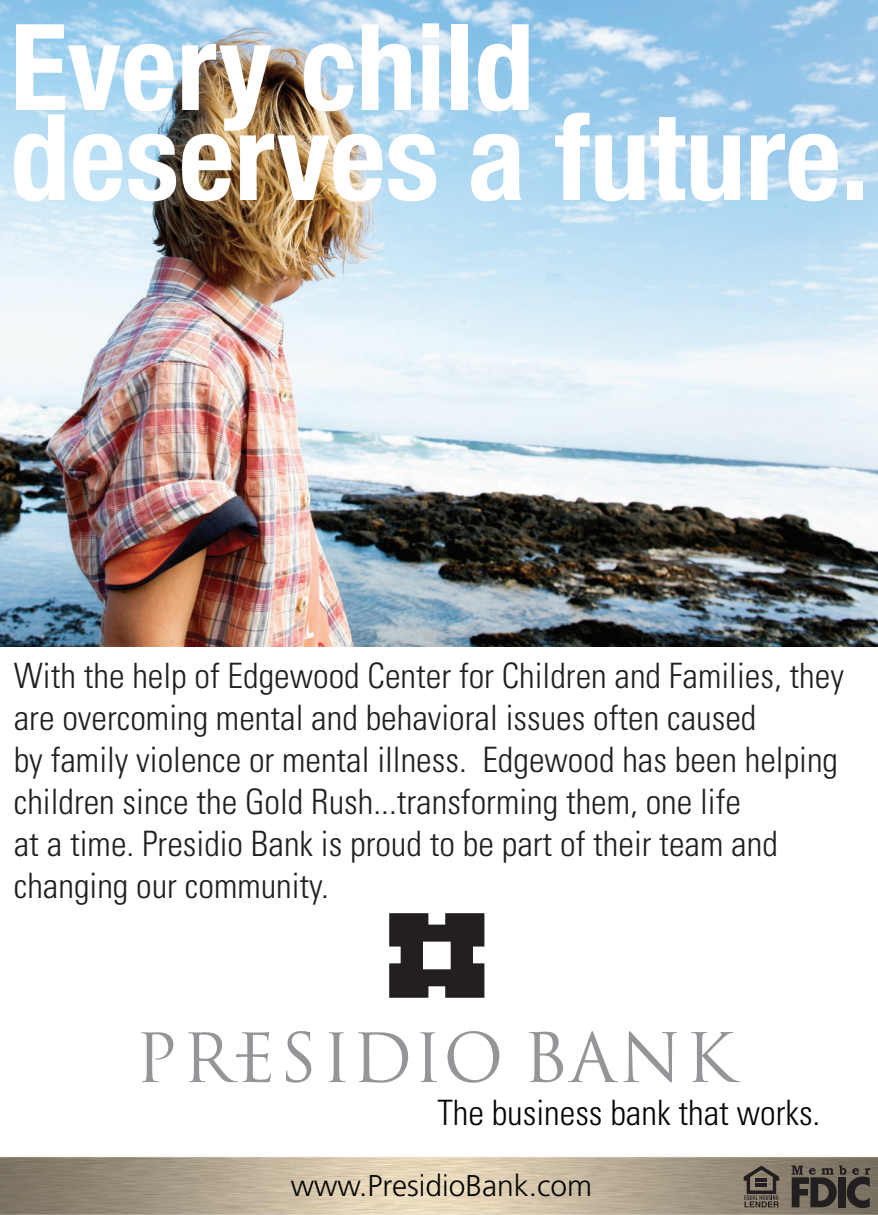
<style>
.page{position:relative;width:878px;height:1215px;background:#fff}
.page>*{position:absolute;margin:0;border:0;box-sizing:border-box;transform-origin:0 0}
.t1{font:700 condensed 120px "Helvetica Neue";color:#fff}
.t2{font:300 condensed 35px/42px "Univers";color:#231f20}
.t3{font:300 condensed 35px "Univers";color:#040503}
.t4{font:300 30px "Frutiger";color:#040503}
</style>
<div class="page">
<img style="left:0;top:913px;width:877px;height:302px">
<img style="left:0;top:0;width:878px;height:646px">
<svg style="left:389px;top:913px;width:95px;height:85px"></svg>
<svg style="left:141px;top:1032px;width:32px;height:50px"></svg>
<svg style="left:286px;top:1031px;width:25px;height:52px"></svg>
<svg style="left:329px;top:1032px;width:16px;height:50px"></svg>
<svg style="left:358px;top:1032px;width:50px;height:51px"></svg>
<svg style="left:420px;top:1032px;width:17px;height:50px"></svg>
<svg style="left:447px;top:1031px;width:52px;height:52px"></svg>
<svg style="left:691px;top:1032px;width:49px;height:50px"></svg>
<svg style="left:528px;top:1031px;width:148px;height:52px"></svg>
<svg style="left:188px;top:1032px;width:83px;height:50px"></svg>
<svg style="left:791px;top:1165px;width:79px;height:43px;background:#4e4840"></svg>
<svg style="left:743px;top:1166px;width:36px;height:41px"></svg>
<h1 class="t1" style="left:10px;top:-32px;width:525px">Every child</h1>
<h1 class="t1" style="left:10px;top:58px;width:861px">deserves a future.</h1>
<p class="t2" style="left:14px;top:654px;width:831px">With the help of Edgewood Center for Children and Families, they are overcoming mental and behavioral issues often caused<br>by family violence or mental illness. Edgewood has been helping children since the Gold Rush...transforming them, one life<br>at a time. Presidio Bank is proud to be part of their team and changing our community.</p>
<p class="t3" style="left:437px;top:1092px;width:384px">The business bank that works.</p>
<p class="t4" style="left:291px;top:1169px;width:303px">www.PresidioBank.com</p>
</div>
